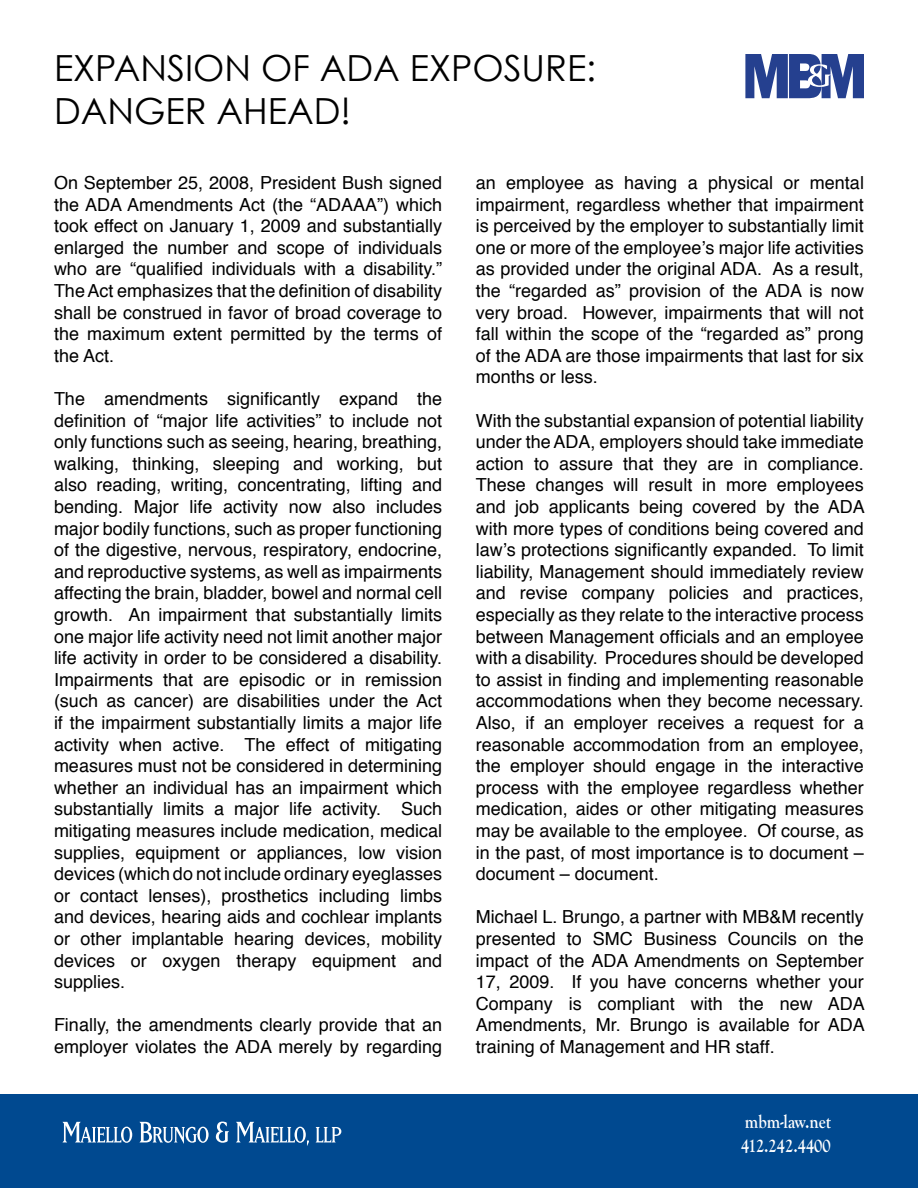
<style>
.page{position:relative;width:918px;height:1188px;background:#fff}
.page>*{position:absolute;margin:0;border:0;box-sizing:border-box;transform-origin:0 0}
.t1{font:36px/43.2px "Century Gothic";color:#000}
.t2{font:700 19.5px/23.4px "Goudy Old Style T";color:#fff;scale:.85 1}
.t3{font:18px/21.6px "Helvetica";color:#000;text-align:justify}
</style>
<div class="page">
<div style="left:0;top:1094px;width:918px;height:94px;background:#004990"></div>
<svg style="left:62px;top:1122px;width:70px;height:21px"></svg>
<svg style="left:139px;top:1122px;width:70px;height:22px"></svg>
<svg style="left:216px;top:1122px;width:13px;height:21px"></svg>
<svg style="left:236px;top:1122px;width:73px;height:24px"></svg>
<svg style="left:316px;top:1127px;width:25px;height:15px"></svg>
<svg style="left:745px;top:54px;width:119px;height:44px"></svg>
<h1 class="t1" style="left:54px;top:46px;width:544px">EXPANSION OF ADA EXPOSURE:<br>DANGER AHEAD!</h1>
<p class="t3" style="left:54px;top:172px;width:390px">On September 25, 2008, President Bush signed the ADA Amendments Act (the “ADAAA”) which took effect on January 1, 2009 and substantially enlarged the number and scope of individuals who are “qualified individuals with a disability.” The Act emphasizes that the definition of disability shall be construed in favor of broad coverage to the maximum extent permitted by the terms of the Act.</p>
<p class="t3" style="left:54px;top:388px;width:390px">The amendments significantly expand the definition of “major life activities” to include not only functions such as seeing, hearing, breathing, walking, thinking, sleeping and working, but also reading, writing, concentrating, lifting and bending. Major life activity now also includes major bodily functions, such as proper functioning of the digestive, nervous, respiratory, endocrine, and reproductive systems, as well as impairments affecting the brain, bladder, bowel and normal cell growth. An impairment that substantially limits one major life activity need not limit another major life activity in order to be considered a disability.<br>Impairments that are episodic or in remission (such as cancer) are disabilities under the Act if the impairment substantially limits a major life activity when active. The effect of mitigating measures must not be considered in determining whether an individual has an impairment which substantially limits a major life activity. Such mitigating measures include medication, medical supplies, equipment or appliances, low vision devices (which do not include ordinary eyeglasses or contact lenses), prosthetics including limbs and devices, hearing aids and cochlear implants or other implantable hearing devices, mobility devices or oxygen therapy equipment and supplies.</p>
<p class="t3" style="left:54px;top:1015px;width:390px">Finally, the amendments clearly provide that an employer violates the ADA merely by regarding</p>
<p class="t3" style="left:476px;top:172px;width:390px">an employee as having a physical or mental impairment, regardless whether that impairment is perceived by the employer to substantially limit one or more of the employee’s major life activities as provided under the original ADA. As a result, the “regarded as” provision of the ADA is now very broad. However, impairments that will not fall within the scope of the “regarded as” prong of the ADA are those impairments that last for six months or less.</p>
<p class="t3" style="left:476px;top:410px;width:391px">With the substantial expansion of potential liability under the ADA, employers should take immediate action to assure that they are in compliance.<br>These changes will result in more employees and job applicants being covered by the ADA with more types of conditions being covered and law’s protections significantly expanded. To limit liability, Management should immediately review and revise company policies and practices, especially as they relate to the interactive process between Management officials and an employee with a disability. Procedures should be developed to assist in finding and implementing reasonable accommodations when they become necessary.<br>Also, if an employer receives a request for a reasonable accommodation from an employee, the employer should engage in the interactive process with the employee regardless whether medication, aides or other mitigating measures may be available to the employee. Of course, as in the past, of most importance is to document – document – document.</p>
<p class="t3" style="left:476px;top:907px;width:391px">Michael L. Brungo, a partner with MB&amp;M recently presented to SMC Business Councils on the impact of the ADA Amendments on September 17, 2009. If you have concerns whether your Company is compliant with the new ADA Amendments, Mr. Brungo is available for ADA training of Management and HR staff.</p>
<p class="t2" style="left:741px;top:1111px;width:107px">mbm-law.net<br>412.242.4400</p>
</div>
